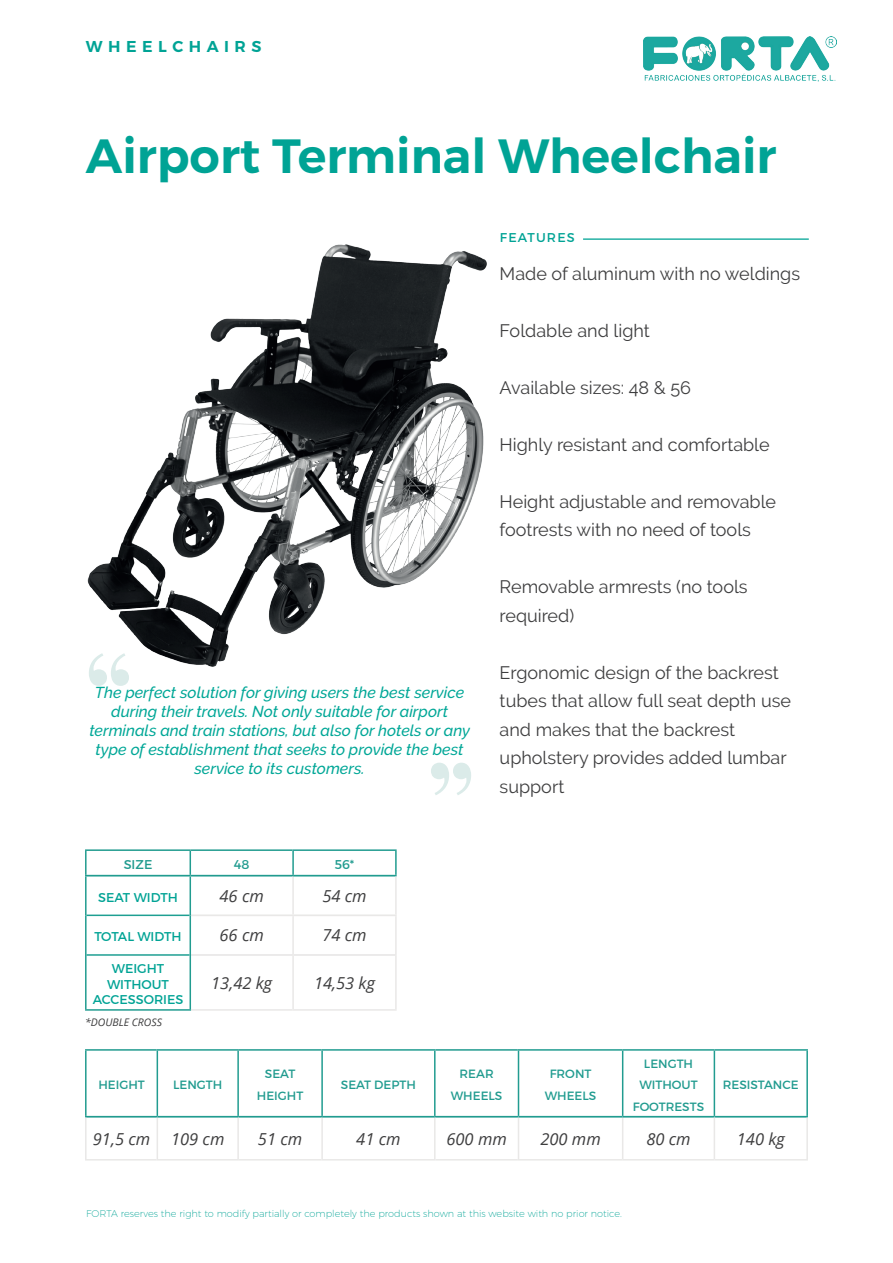
<style>
.page{position:relative;width:893px;height:1263px;background:#fff}
.page>*{position:absolute;margin:0;border:0;box-sizing:border-box;transform-origin:0 0}
.t1{font:600 48px "Montserrat";color:#00a395}
.t2{font:18px/28.5px "Raleway";color:#3e3e3f}
.t3{font:italic 16.5px "Open Sans";color:#3e3e3f}
.t4{font:italic 500 15.75px/18.9px "Raleway";color:#00a797;text-align:center}
.t5{font:600 15.75px "Montserrat";letter-spacing:.35em;color:#00a395}
.t6{font:12.75px/15.3px "Montserrat";color:#00a395;text-align:center}
.t7{font:12.75px "Montserrat";color:#219b8f}
.t8{font:12.75px "Montserrat";letter-spacing:.09em;color:#00a395}
.t9{font:12px/21.6px "Montserrat";color:#219b8f;text-align:center}
.t10{font:12px/21.6px "Montserrat";color:#219c90;text-align:center}
.t11{font:italic 10.5px "Open Sans";color:#3e3e3f}
.t12{font:200 9.75px "Montserrat";color:#00a395}
</style>
<div class="page">
<img style="left:643px;top:37px;width:193px;height:45px">
<hr style="left:583px;top:238px;width:226px;height:2px;background:#00a395">
<hr style="left:190px;top:875px;width:103px;height:1px;background:#219b8f">
<hr style="left:292px;top:876px;width:2px;height:38px;background:#e9e8e7">
<hr style="left:292px;top:916px;width:2px;height:38px;background:#e9e8e7">
<hr style="left:292px;top:956px;width:2px;height:53px;background:#e9e8e7">
<hr style="left:292px;top:851px;width:2px;height:24px;background:#219c90">
<hr style="left:293px;top:875px;width:104px;height:1px;background:#219c90">
<svg style="left:190px;top:851px;width:1px;height:24px"></svg>
<hr style="left:85px;top:849px;width:105px;height:2px;background:#219b8f">
<hr style="left:85px;top:851px;width:2px;height:24px;background:#219b8f">
<hr style="left:190px;top:849px;width:102px;height:2px;background:#219b8f">
<hr style="left:292px;top:849px;width:105px;height:2px;background:#219c90">
<hr style="left:395px;top:851px;width:2px;height:24px;background:#219c90">
<hr style="left:395px;top:876px;width:2px;height:38px;background:#e9e8e7">
<hr style="left:395px;top:956px;width:2px;height:53px;background:#e9e8e7">
<hr style="left:292px;top:1009px;width:105px;height:2px;background:#e9e8e7">
<hr style="left:191px;top:1009px;width:101px;height:2px;background:#e9e8e7">
<hr style="left:191px;top:914px;width:102px;height:2px;background:#e9e8e7">
<hr style="left:293px;top:914px;width:104px;height:2px;background:#e9e8e7">
<hr style="left:191px;top:954px;width:102px;height:2px;background:#e9e8e7">
<hr style="left:293px;top:954px;width:104px;height:2px;background:#e9e8e7">
<hr style="left:395px;top:916px;width:2px;height:38px;background:#e9e8e7">
<hr style="left:87px;top:914px;width:103px;height:2px;background:#1e9f92">
<hr style="left:87px;top:954px;width:103px;height:2px;background:#1e9f92">
<hr style="left:85px;top:875px;width:105px;height:1px;background:#219c90">
<hr style="left:85px;top:876px;width:2px;height:39px;background:#219c90">
<hr style="left:190px;top:876px;width:1px;height:39px;background:#219c90">
<hr style="left:85px;top:915px;width:2px;height:40px;background:#219c90">
<hr style="left:190px;top:915px;width:1px;height:40px;background:#219c90">
<hr style="left:85px;top:955px;width:2px;height:54px;background:#219c90">
<hr style="left:190px;top:955px;width:1px;height:54px;background:#219c90">
<hr style="left:85px;top:1009px;width:106px;height:2px;background:#219c90">
<hr style="left:85px;top:1116px;width:72px;height:1px;background:#219b8f">
<hr style="left:238px;top:1116px;width:84px;height:1px;background:#219b8f">
<hr style="left:435px;top:1116px;width:83px;height:1px;background:#219b8f">
<hr style="left:157px;top:1117px;width:1px;height:42px;background:#e9e8e7">
<hr style="left:237px;top:1117px;width:2px;height:42px;background:#e9e8e7">
<hr style="left:321px;top:1117px;width:2px;height:42px;background:#e9e8e7">
<hr style="left:434px;top:1117px;width:2px;height:42px;background:#e9e8e7">
<hr style="left:518px;top:1117px;width:1px;height:42px;background:#e9e8e7">
<hr style="left:622px;top:1117px;width:1px;height:42px;background:#e9e8e7">
<hr style="left:622px;top:1051px;width:1px;height:65px;background:#219c90">
<hr style="left:623px;top:1116px;width:91px;height:1px;background:#219c90">
<hr style="left:714px;top:1116px;width:94px;height:1px;background:#219c90">
<hr style="left:518px;top:1051px;width:1px;height:65px;background:#219c90">
<hr style="left:518px;top:1116px;width:105px;height:1px;background:#219c90">
<hr style="left:321px;top:1051px;width:2px;height:65px;background:#219c90">
<hr style="left:434px;top:1051px;width:2px;height:65px;background:#219c90">
<hr style="left:322px;top:1116px;width:113px;height:1px;background:#219c90">
<hr style="left:157px;top:1051px;width:1px;height:65px;background:#219c90">
<hr style="left:237px;top:1051px;width:2px;height:65px;background:#219c90">
<hr style="left:157px;top:1116px;width:81px;height:1px;background:#219c90">
<hr style="left:85px;top:1049px;width:72px;height:2px;background:#219b8f">
<hr style="left:85px;top:1051px;width:2px;height:65px;background:#219b8f">
<hr style="left:239px;top:1049px;width:82px;height:2px;background:#219b8f">
<hr style="left:436px;top:1049px;width:82px;height:2px;background:#219b8f">
<hr style="left:157px;top:1049px;width:82px;height:2px;background:#219c90">
<hr style="left:321px;top:1049px;width:115px;height:2px;background:#219c90">
<hr style="left:518px;top:1049px;width:105px;height:2px;background:#219c90">
<hr style="left:623px;top:1049px;width:91px;height:2px;background:#219c90">
<hr style="left:714px;top:1049px;width:94px;height:2px;background:#219c90">
<hr style="left:714px;top:1051px;width:1px;height:65px;background:#219c90">
<hr style="left:806px;top:1051px;width:2px;height:65px;background:#219c90">
<hr style="left:85px;top:1117px;width:2px;height:42px;background:#e9e8e7">
<hr style="left:85px;top:1159px;width:72px;height:1px;background:#e9e8e7">
<hr style="left:239px;top:1159px;width:82px;height:1px;background:#e9e8e7">
<hr style="left:436px;top:1159px;width:82px;height:1px;background:#e9e8e7">
<hr style="left:714px;top:1117px;width:1px;height:42px;background:#e9e8e7">
<hr style="left:806px;top:1117px;width:2px;height:42px;background:#e9e8e7">
<hr style="left:157px;top:1159px;width:82px;height:1px;background:#e9e8e7">
<hr style="left:321px;top:1159px;width:115px;height:1px;background:#e9e8e7">
<hr style="left:518px;top:1159px;width:105px;height:1px;background:#e9e8e7">
<hr style="left:623px;top:1159px;width:91px;height:1px;background:#e9e8e7">
<hr style="left:714px;top:1159px;width:94px;height:1px;background:#e9e8e7">
<svg style="left:89px;top:668px;width:40px;height:18px"></svg>
<svg style="left:431px;top:763px;width:40px;height:32px"></svg>
<img style="left:87px;top:244px;width:400px;height:424px">
<p class="t5" style="left:86px;top:37px;width:177px">WHEELCHAIRS</p>
<h1 class="t1" style="left:86px;top:127px;width:692px">Airport Terminal Wheelchair</h1>
<p class="t8" style="left:500px;top:230px;width:76px">FEATURES</p>
<p class="t2" style="left:500px;top:259px;width:302px">Made of aluminum with no weldings</p>
<p class="t2" style="left:500px;top:316px;width:152px">Foldable and light</p>
<p class="t2" style="left:500px;top:373px;width:193px">Available sizes: 48 &amp; 56</p>
<p class="t4" style="left:89px;top:683px;width:382px">The perfect solution for giving users the best service during their travels. Not only suitable for airport terminals and train stations, but also for hotels or any type of establishment that seeks to provide the best service to its customers.</p>
<p class="t7" style="left:124px;top:857px;width:30px">SIZE</p>
<p class="t7" style="left:234px;top:857px;width:17px">48</p>
<p class="t7" style="left:335px;top:857px;width:21px">56*</p>
<p class="t6" style="left:98px;top:889px;width:81px">SEAT WIDTH</p>
<p class="t3" style="left:220px;top:884px;width:46px">46 cm</p>
<p class="t3" style="left:322px;top:884px;width:46px">54 cm</p>
<p class="t6" style="left:94px;top:929px;width:89px">TOTAL WIDTH</p>
<p class="t3" style="left:220px;top:924px;width:46px">66 cm</p>
<p class="t3" style="left:322px;top:924px;width:46px">74 cm</p>
<p class="t6" style="left:93px;top:961px;width:92px">WEIGHT<br>WITHOUT<br>ACCESSORIES</p>
<p class="t3" style="left:211px;top:971px;width:62px">13,42 kg</p>
<p class="t3" style="left:314px;top:971px;width:62px">14,53 kg</p>
<p class="t11" style="left:85px;top:1015px;width:79px">*DOUBLE CROSS</p>
<p class="t2" style="left:500px;top:430px;width:272px">Highly resistant and comfortable</p>
<p class="t2" style="left:500px;top:487px;width:278px">Height adjustable and removable footrests with no need of tools</p>
<p class="t2" style="left:500px;top:573px;width:250px">Removable armrests (no tools required)</p>
<p class="t2" style="left:500px;top:658px;width:293px">Ergonomic design of the backrest tubes that allow full seat depth use and makes that the backrest upholstery provides added lumbar support</p>
<p class="t9" style="left:98px;top:1074px;width:48px">HEIGHT</p>
<p class="t9" style="left:173px;top:1074px;width:51px">LENGTH</p>
<p class="t9" style="left:257px;top:1063px;width:48px">SEAT<br>HEIGHT</p>
<p class="t10" style="left:341px;top:1074px;width:77px">SEAT DEPTH</p>
<p class="t9" style="left:451px;top:1063px;width:53px">REAR<br>WHEELS</p>
<p class="t10" style="left:545px;top:1063px;width:53px">FRONT<br>WHEELS</p>
<p class="t9" style="left:633px;top:1052px;width:73px">LENGTH<br>WITHOUT<br>FOOTRESTS</p>
<p class="t9" style="left:723px;top:1074px;width:77px">RESISTANCE</p>
<p class="t3" style="left:93px;top:1127px;width:59px">91,5 cm</p>
<p class="t3" style="left:171px;top:1127px;width:55px">109 cm</p>
<p class="t3" style="left:258px;top:1127px;width:46px">51 cm</p>
<p class="t3" style="left:356px;top:1127px;width:46px">41 cm</p>
<p class="t3" style="left:446px;top:1127px;width:62px">600 mm</p>
<p class="t3" style="left:540px;top:1127px;width:62px">200 mm</p>
<p class="t3" style="left:646px;top:1127px;width:46px">80 cm</p>
<p class="t3" style="left:737px;top:1127px;width:49px">140 kg</p>
<p class="t12" style="left:86px;top:1208px;width:537px">FORTA reserves the right to modify partially or completely the products shown at this website with no prior notice.</p>
</div>
